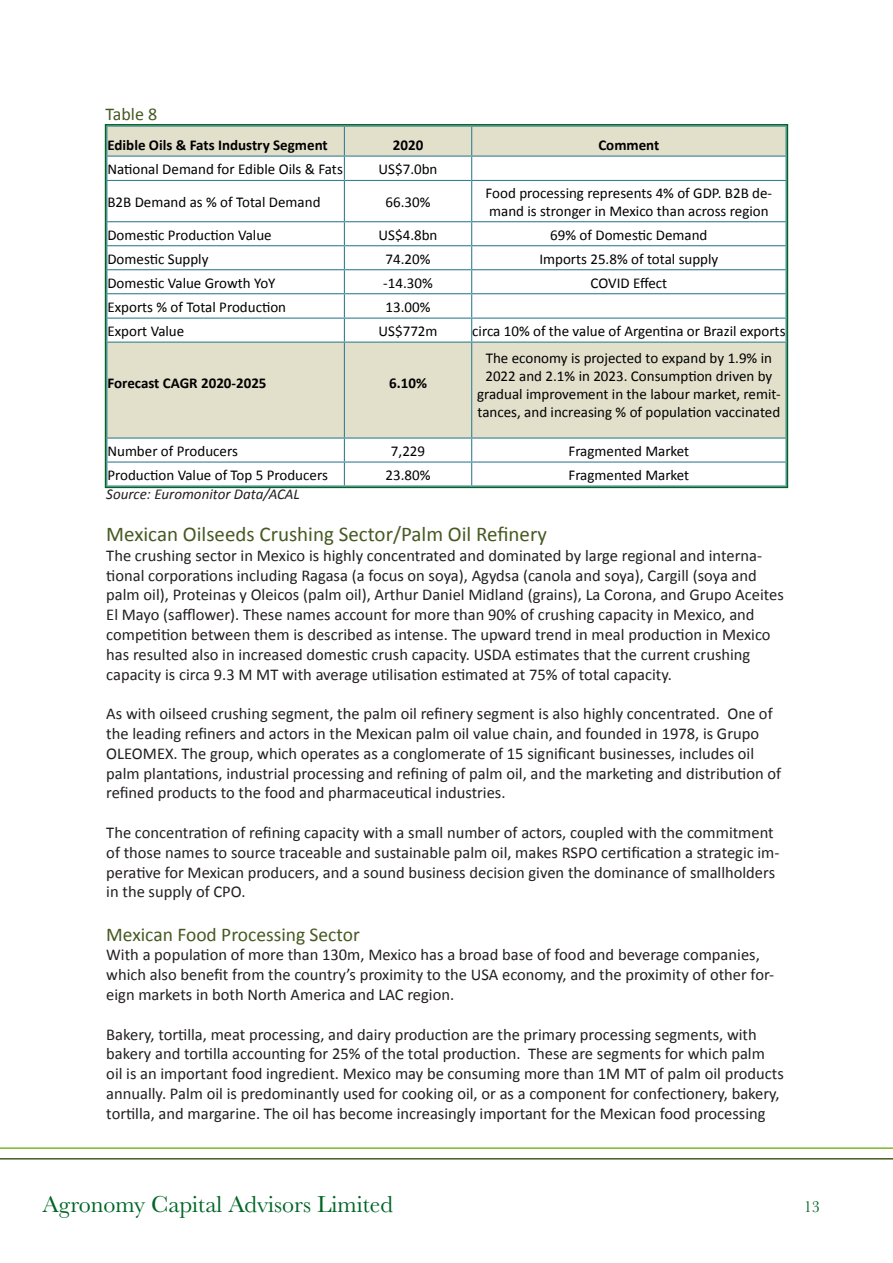
<style>
.page{position:relative;width:893px;height:1263px;background:#fff}
.page>*{position:absolute;margin:0;border:0;box-sizing:border-box;transform-origin:0 0}
.t1{font:24px "Baskerville";color:#006525}
.Heading_2{font:21px "Calibri";color:#465921}
.Heading_3{font:19.5px "Calibri";color:#465921}
.Table{font:18px "Calibri";color:#465921}
.t2{font:16.5px/19.8px "Calibri";color:#231f20}
.t3{font:16.5px "Baskerville";color:#006525}
.t4{font:15px/18px "Calibri";color:#000}
.t5{font:700 15px "Calibri";color:#000}
.Source{font:italic 15px "Calibri";color:#231f20}
</style>
<div class="page">
<hr style="left:0;top:1158px;width:893px;height:1px;background:#465921">
<hr style="left:0;top:1147px;width:893px;height:2px;background:#7db928">
<svg style="left:108px;top:127px;width:677px;height:310px"></svg>
<hr style="left:106px;top:156px;width:238px;height:1px;background:#388194">
<hr style="left:344px;top:156px;width:128px;height:1px;background:#388194">
<hr style="left:472px;top:156px;width:315px;height:1px;background:#388194">
<hr style="left:106px;top:180px;width:238px;height:1px;background:#388194">
<hr style="left:344px;top:180px;width:128px;height:1px;background:#388194">
<hr style="left:472px;top:180px;width:315px;height:1px;background:#388194">
<hr style="left:106px;top:221px;width:238px;height:1px;background:#388194">
<hr style="left:344px;top:221px;width:128px;height:1px;background:#388194">
<hr style="left:472px;top:221px;width:315px;height:1px;background:#388194">
<hr style="left:106px;top:245px;width:238px;height:1px;background:#388194">
<hr style="left:344px;top:245px;width:128px;height:1px;background:#388194">
<hr style="left:472px;top:245px;width:315px;height:1px;background:#388194">
<hr style="left:106px;top:269px;width:238px;height:1px;background:#388194">
<hr style="left:344px;top:269px;width:128px;height:1px;background:#388194">
<hr style="left:472px;top:269px;width:315px;height:1px;background:#388194">
<hr style="left:106px;top:293px;width:238px;height:1px;background:#388194">
<hr style="left:344px;top:293px;width:128px;height:1px;background:#388194">
<hr style="left:472px;top:293px;width:315px;height:1px;background:#388194">
<hr style="left:106px;top:318px;width:238px;height:1px;background:#388194">
<hr style="left:344px;top:318px;width:128px;height:1px;background:#388194">
<hr style="left:472px;top:318px;width:315px;height:1px;background:#388194">
<hr style="left:106px;top:342px;width:238px;height:1px;background:#388194">
<hr style="left:344px;top:342px;width:128px;height:1px;background:#388194">
<hr style="left:472px;top:342px;width:315px;height:1px;background:#388194">
<hr style="left:106px;top:437px;width:238px;height:2px;background:#388194">
<hr style="left:344px;top:437px;width:128px;height:2px;background:#388194">
<hr style="left:472px;top:437px;width:315px;height:2px;background:#388194">
<hr style="left:106px;top:461px;width:238px;height:2px;background:#388194">
<hr style="left:344px;top:461px;width:128px;height:2px;background:#388194">
<hr style="left:472px;top:461px;width:315px;height:2px;background:#388194">
<svg style="left:344px;top:127px;width:1px;height:53px"></svg>
<svg style="left:471px;top:127px;width:1px;height:53px"></svg>
<hr style="left:344px;top:181px;width:1px;height:40px;background:#388194">
<hr style="left:471px;top:181px;width:1px;height:40px;background:#388194">
<svg style="left:344px;top:222px;width:1px;height:120px"></svg>
<svg style="left:471px;top:222px;width:1px;height:120px"></svg>
<hr style="left:344px;top:343px;width:1px;height:94px;background:#388194">
<hr style="left:471px;top:343px;width:1px;height:94px;background:#388194">
<svg style="left:344px;top:439px;width:1px;height:46px"></svg>
<svg style="left:471px;top:439px;width:1px;height:46px"></svg>
<div style="left:105px;top:124px;width:683px;height:364px;border:2px solid #006525"></div>
<p class="Table" style="left:106px;top:102px;width:53px">Table 8</p>
<p class="t5" style="left:107px;top:136px;width:222px">Edible Oils &amp; Fats Industry Segment</p>
<p class="t5" style="left:393px;top:136px;width:32px">2020</p>
<p class="t5" style="left:598px;top:136px;width:63px">Comment</p>
<p class="t4" style="left:107px;top:161px;width:237px">National Demand for Edible Oils &amp; Fats</p>
<p class="t4" style="left:379px;top:161px;width:60px">US$7.0bn</p>
<p class="t4" style="left:107px;top:193px;width:215px">B2B Demand as % of Total Demand</p>
<p class="t4" style="left:386px;top:193px;width:46px">66.30%</p>
<p class="t4" style="left:486px;top:184px;width:288px">Food processing represents 4% of GDP. B2B de&shy;mand is stronger in Mexico than across region</p>
<p class="t4" style="left:107px;top:226px;width:166px">Domestic Production Value</p>
<p class="t4" style="left:379px;top:226px;width:60px">US$4.8bn</p>
<p class="t4" style="left:550px;top:226px;width:159px">69% of Domestic Demand</p>
<p class="t4" style="left:107px;top:250px;width:103px">Domestic Supply</p>
<p class="t4" style="left:386px;top:250px;width:46px">74.20%</p>
<p class="t4" style="left:539px;top:250px;width:181px">Imports 25.8% of total supply</p>
<p class="t4" style="left:107px;top:274px;width:170px">Domestic Value Growth YoY</p>
<p class="t4" style="left:383px;top:274px;width:51px">-14.30%</p>
<p class="t4" style="left:591px;top:274px;width:78px">COVID Effect</p>
<p class="t4" style="left:107px;top:298px;width:180px">Exports % of Total Production</p>
<p class="t4" style="left:386px;top:298px;width:46px">13.00%</p>
<p class="t4" style="left:107px;top:322px;width:78px">Export Value</p>
<p class="t4" style="left:379px;top:322px;width:60px">US$772m</p>
<p class="t4" style="left:472px;top:322px;width:315px">circa 10% of the value of Argentina or Brazil exports</p>
<p class="t5" style="left:107px;top:373px;width:161px">Forecast CAGR 2020-2025</p>
<p class="t5" style="left:389px;top:373px;width:39px">6.10%</p>
<p class="t4" style="left:477px;top:349px;width:305px;text-align:center">The economy is projected to expand by 1.9% in 2022 and 2.1% in 2023. Consumption driven by gradual improvement in the labour market, remit&shy;tances, and increasing % of population vaccinated</p>
<p class="t4" style="left:107px;top:442px;width:132px">Number of Producers</p>
<p class="t4" style="left:391px;top:442px;width:36px">7,229</p>
<p class="t4" style="left:568px;top:442px;width:122px">Fragmented Market</p>
<p class="t4" style="left:107px;top:466px;width:222px">Production Value of Top 5 Producers</p>
<p class="t4" style="left:386px;top:466px;width:46px">23.80%</p>
<p class="t4" style="left:568px;top:466px;width:122px">Fragmented Market</p>
<p class="Source" style="left:106px;top:484px;width:195px">Source: Euromonitor Data/ACAL</p>
<p class="Heading_2" style="left:106px;top:521px;width:442px">Mexican Oilseeds Crushing Sector/Palm Oil Refinery</p>
<p class="t2" style="left:106px;top:545px;width:679px">The crushing sector in Mexico is highly concentrated and dominated by large regional and interna&shy;tional corporations including Ragasa (a focus on soya), Agydsa (canola and soya), Cargill (soya and palm oil), Proteinas y Oleicos (palm oil), Arthur Daniel Midland (grains), La Corona, and Grupo Aceites El Mayo (safflower). These names account for more than 90% of crushing capacity in Mexico, and competition between them is described as intense. The upward trend in meal production in Mexico has resulted also in increased domestic crush capacity. USDA estimates that the current crushing capacity is circa 9.3 M MT with average utilisation estimated at 75% of total capacity.</p>
<p class="t2" style="left:106px;top:704px;width:676px">As with oilseed crushing segment, the palm oil refinery segment is also highly concentrated. One of the leading refiners and actors in the Mexican palm oil value chain, and founded in 1978, is Grupo OLEOMEX. The group, which operates as a conglomerate of 15 significant businesses, includes oil palm plantations, industrial processing and refining of palm oil, and the marketing and distribution of refined products to the food and pharmaceutical industries.</p>
<p class="t2" style="left:106px;top:823px;width:675px">The concentration of refining capacity with a small number of actors, coupled with the commitment of those names to source traceable and sustainable palm oil, makes RSPO certification a strategic im&shy;perative for Mexican producers, and a sound business decision given the dominance of smallholders in the supply of CPO.</p>
<p class="Heading_3" style="left:106px;top:922px;width:255px">Mexican Food Processing Sector</p>
<p class="t2" style="left:106px;top:945px;width:670px">With a population of more than 130m, Mexico has a broad base of food and beverage companies, which also benefit from the country’s proximity to the USA economy, and the proximity of other for&shy;eign markets in both North America and LAC region.</p>
<p class="t2" style="left:106px;top:1024px;width:679px">Bakery, tortilla, meat processing, and dairy production are the primary processing segments, with bakery and tortilla accounting for 25% of the total production. These are segments for which palm oil is an important food ingredient. Mexico may be consuming more than 1M MT of palm oil products annually. Palm oil is predominantly used for cooking oil, or as a component for confectionery, bakery, tortilla, and margarine. The oil has become increasingly important for the Mexican food processing</p>
<h1 class="t1" style="left:43px;top:1189px;width:352px">Agronomy Capital Advisors Limited</h1>
<p class="t3" style="left:804px;top:1196px;width:18px">13</p>
</div>
